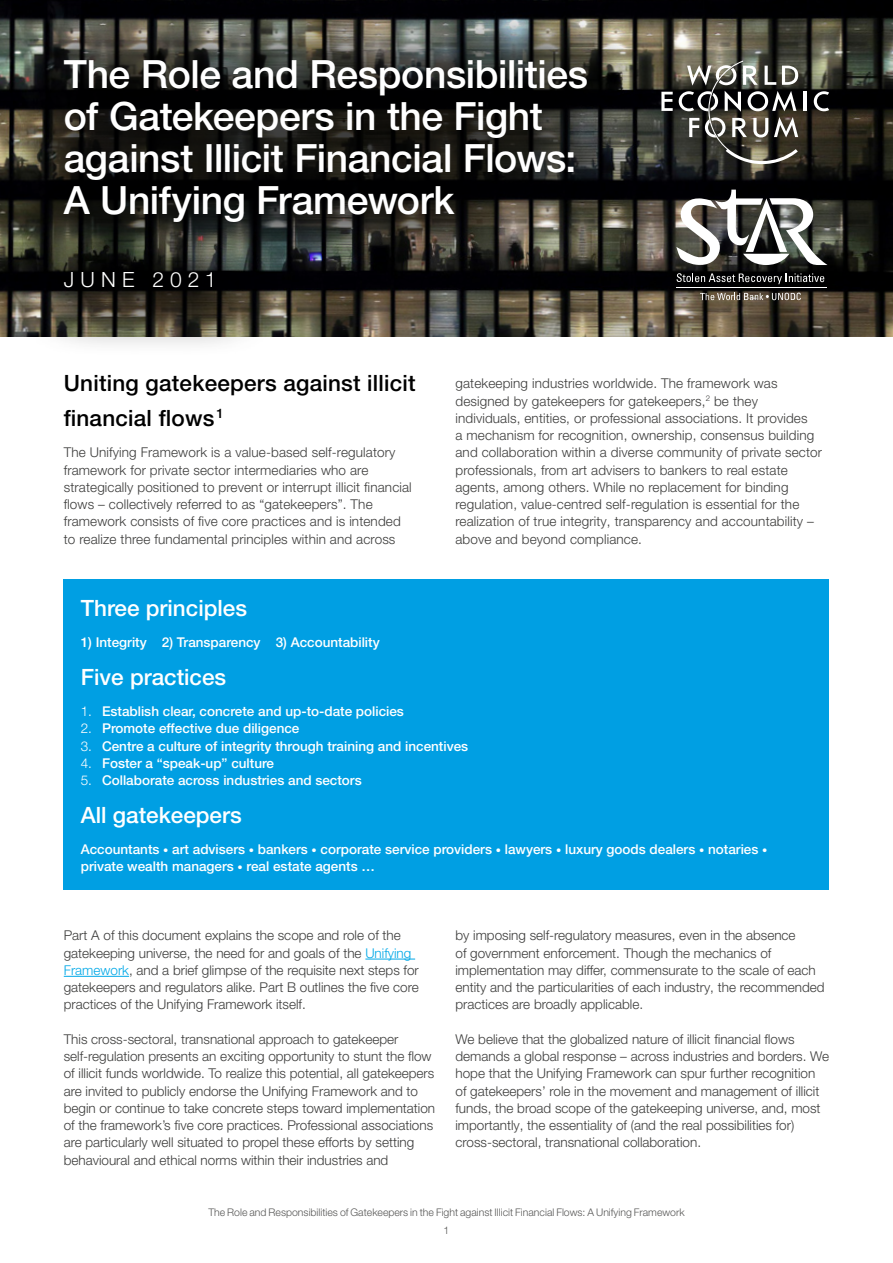
<style>
.page{position:relative;width:893px;height:1263px;background:#fff}
.page>*{position:absolute;margin:0;border:0;box-sizing:border-box;transform-origin:0 0}
.t1{font:500 39px/42px "Helvetica Neue LT Pro";letter-spacing:-.01em;color:#fff}
.Subhead{font:500 22.5px/34.5px "Helvetica Neue LT Pro";letter-spacing:.01em;color:#000}
.Subhead-2{font:500 22.5px "Helvetica Neue LT Pro";color:#fff}
.t2{font:300 21px "Helvetica Neue LT Pro";letter-spacing:.295em;color:#fff}
.Body{font:300 13.5px/17.2px "Helvetica Neue LT Pro";color:#3c3c3b}
.Body-2{font:500 13.5px/17.2px "Helvetica Neue LT Pro";color:#fff}
.t3{font:300 10.5px/17.2px "Helvetica Neue LT Pro";color:#575756;text-align:center}
.s1{font-weight:300}
.s2{font-size:10.5px}
.s3{color:#00a8e7}
</style>
<div class="page">
<img style="left:0;top:0;width:893px;height:337px">
<svg style="left:661px;top:92px;width:12px;height:19px"></svg>
<hr style="left:803px;top:92px;width:3px;height:19px;background:#fff">
<svg style="left:814px;top:91px;width:15px;height:20px"></svg>
<svg style="left:679px;top:61px;width:119px;height:103px;background:#5c5b54"></svg>
<div style="left:7px;top:1px;width:638px;height:278px;background:#000;opacity:.75"></div>
<div style="left:17px;top:224px;width:264px;height:134px;background:#000;opacity:.75"></div>
<hr style="left:365px;top:959px;width:50px;height:1px;background:#00a8e7">
<hr style="left:64px;top:976px;width:65px;height:1px;background:#00a8e7">
<div style="left:64px;top:579px;width:765px;height:310px;background:#009fe3"></div>
<svg style="left:676px;top:190px;width:151px;height:75px"></svg>
<svg style="left:676px;top:273px;width:148px;height:11px;background:#393939"></svg>
<hr style="left:676px;top:288px;width:151px;height:1px;background:#fff">
<svg style="left:700px;top:293px;width:101px;height:7px"></svg>
<p class="t1" style="left:64px;top:53px;width:526px">The Role and Responsibilities of Gatekeepers in the Fight against Illicit Financial Flows:<br>A Unifying Framework</p>
<p class="t2" style="left:64px;top:267px;width:154px">JUNE 2021</p>
<p class="Subhead" style="left:64px;top:366px;width:353px">Uniting gatekeepers against illicit financial flows <sup>1</sup></p>
<p class="Body" style="left:64px;top:444px;width:349px">The Unifying Framework is a value‑based self‑regulatory framework for private sector intermediaries who are strategically positioned to prevent or interrupt illicit financial flows – collectively referred to as “gatekeepers”. The framework consists of five core practices and is intended to realize three fundamental principles within and across</p>
<p class="Body" style="left:455px;top:375px;width:368px">gatekeeping industries worldwide. The framework was designed by gatekeepers for gatekeepers,<sup>2</sup> be they individuals, entities, or professional associations. It provides<br>a mechanism for recognition, ownership, consensus building and collaboration within a diverse community of private sector professionals, from art advisers to bankers to real estate agents, among others. While no replacement for binding regulation, value‑centred self‑regulation is essential for the realization of true integrity, transparency and accountability – above and beyond compliance.</p>
<p class="Subhead-2" style="left:81px;top:594px;width:168px">Three principles</p>
<p class="Body-2" style="left:81px;top:634px;width:300px">1) Integrity 2) Transparency 3) Accountability</p>
<p class="Subhead-2" style="left:81px;top:663px;width:147px">Five practices</p>
<p class="Body-2" style="left:81px;top:703px;width:325px"><span class="s1">1.</span> Establish clear, concrete and up-to-date policies</p>
<p class="Body-2" style="left:81px;top:720px;width:220px"><span class="s1">2.</span> Promote effective due diligence</p>
<p class="Body-2" style="left:81px;top:737px;width:389px"><span class="s1">3.</span> Centre a culture of integrity through training and incentives</p>
<p class="Body-2" style="left:81px;top:754px;width:195px"><span class="s1">4.</span> Foster a “speak-up” culture</p>
<p class="Body-2" style="left:81px;top:772px;width:282px"><span class="s1">5.</span> Collaborate across industries and sectors</p>
<p class="Subhead-2" style="left:81px;top:801px;width:162px">All gatekeepers</p>
<p class="Body-2" style="left:81px;top:841px;width:688px">Accountants <span class="s2">•</span> art advisers <span class="s2">•</span> bankers <span class="s2">•</span> corporate service providers <span class="s2">•</span> lawyers <span class="s2">•</span> luxury goods dealers <span class="s2">•</span> notaries <span class="s2">• </span>private wealth managers <span class="s2">•</span> real estate agents …</p>
<p class="Body" style="left:64px;top:927px;width:357px">Part A of this document explains the scope and role of the gatekeeping universe, the need for and goals of the <span class="s3">Unifying Framework</span>, and a brief glimpse of the requisite next steps for gatekeepers and regulators alike. Part B outlines the five core practices of the Unifying Framework itself.</p>
<p class="Body" style="left:64px;top:1030px;width:373px">This cross‑sectoral, transnational approach to gatekeeper self‑regulation presents an exciting opportunity to stunt the flow of illicit funds worldwide. To realize this potential, all gatekeepers are invited to publicly endorse the Unifying Framework and to begin or continue to take concrete steps toward implementation of the framework’s five core practices. Professional associations are particularly well situated to propel these efforts by setting behavioural and ethical norms within their industries and</p>
<p class="Body" style="left:455px;top:927px;width:371px">by imposing self‑regulatory measures, even in the absence<br>of government enforcement. Though the mechanics of implementation may differ, commensurate to the scale of each entity and the particularities of each industry, the recommended practices are broadly applicable.</p>
<p class="Body" style="left:455px;top:1030px;width:375px">We believe that the globalized nature of illicit financial flows demands a global response – across industries and borders. We hope that the Unifying Framework can spur further recognition of gatekeepers’ role in the movement and management of illicit funds, the broad scope of the gatekeeping universe, and, most importantly, the essentiality of (and the real possibilities for) cross‑sectoral, transnational collaboration.</p>
<p class="t3" style="left:208px;top:1204px;width:478px">The Role and Responsibilities of Gatekeepers in the Fight against Illicit Financial Flows: A Unifying Framework<br>1</p>
</div>
